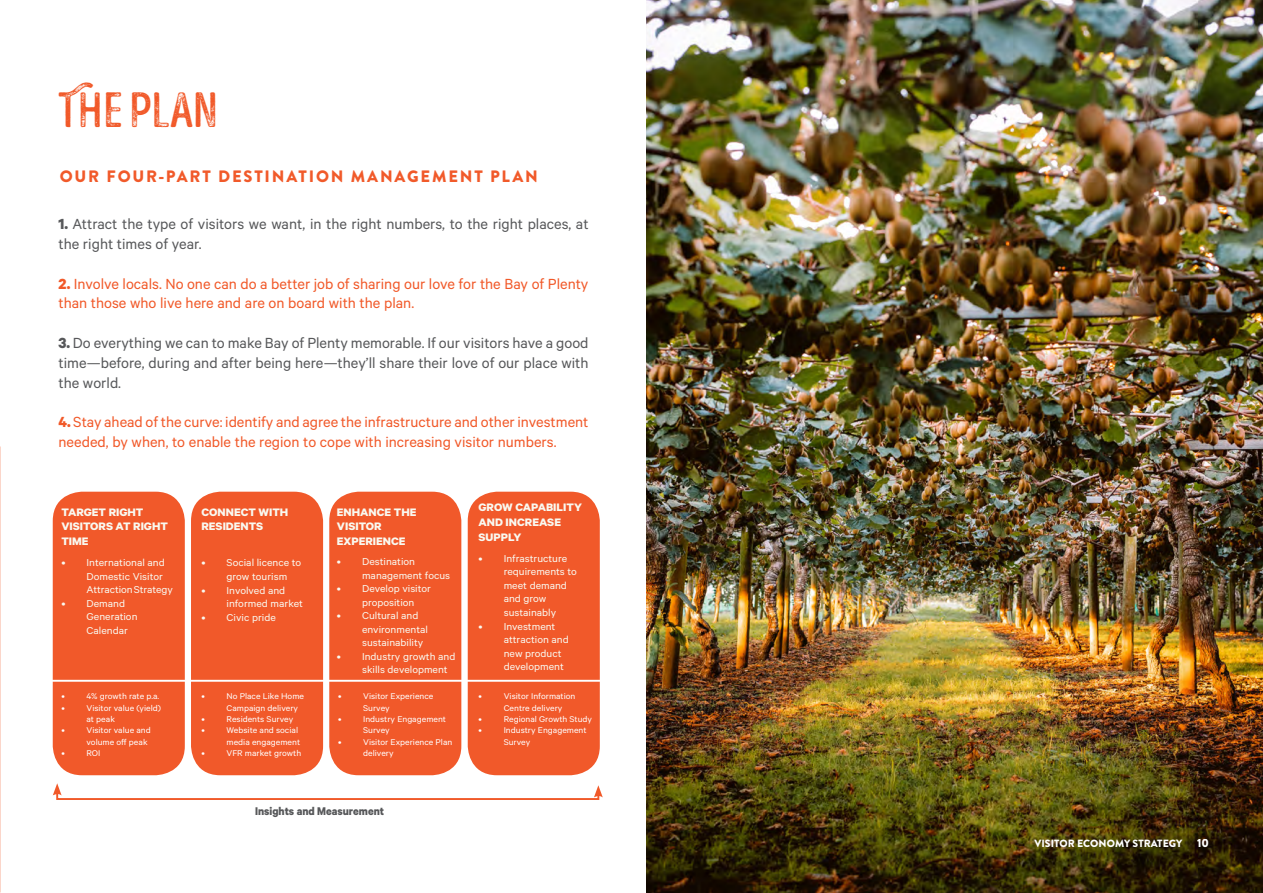
<style>
.page{position:relative;width:1263px;height:893px;background:#fff}
.page>*{position:absolute;margin:0;border:0;box-sizing:border-box;transform-origin:0 0}
.t1{font:49.5px "Intro Head BUC G Base";color:#f15929}
.t2{font:16.5px/19.8px "Calibre";color:#f15929}
.t3{font:16.5px/19.8px "Calibre";color:#57585a}
.t4{font:900 16.5px "Brandon Grotesque";letter-spacing:.11em;color:#f15a2a}
.t5{font:700 12.6px "Calibre";color:#57585a;scale:.94 1}
.t6{font:700 12.15px/14.7px "Calibre";color:#f9f9f0;scale:1.06 1}
.t7{font:11.25px/13.5px "Calibre";color:#f9f9f0;scale:1.06 1}
.t8{font:900 10.5px "Brandon Grotesque";color:#fff}
.t9{font:9.45px/11.2px "Calibre";color:#fff;scale:1.06 1}
.s1{font-weight:700}
.s2{font-size:12px}
</style>
<div class="page">
<img style="left:647px;top:0;width:616px;height:893px">
<div style="left:53px;top:492px;width:132px;height:283px;background:#f1592a;border-radius:29px"></div>
<div style="left:191px;top:492px;width:132px;height:283px;background:#f1592a;border-radius:29px"></div>
<div style="left:329px;top:492px;width:132px;height:283px;background:#f1592a;border-radius:29px"></div>
<div style="left:468px;top:492px;width:132px;height:283px;background:#f1592a;border-radius:29px"></div>
<hr style="left:47px;top:680px;width:584px;height:2px;background:#fff">
<svg style="left:53px;top:783px;width:550px;height:17px"></svg>
<p class="t1" style="left:58px;top:82px;width:161px">The plan</p>
<p class="t4" style="left:60px;top:164px;width:480px">OUR FOUR-PART DESTINATION MANAGEMENT PLAN</p>
<p class="t3" style="left:58px;top:214px;width:532px"><span class="s1">1.</span> Attract the type of visitors we want, in the right numbers, to the right places, at the right times of year.</p>
<p class="t2" style="left:58px;top:273px;width:531px"><span class="s1">2.</span> Involve locals. No one can do a better job of sharing our love for the Bay of Plenty than those who live here and are on board with the plan.</p>
<p class="t3" style="left:58px;top:332px;width:531px;text-align:justify"><span class="s1">3.</span> Do everything we can to make Bay of Plenty memorable. If our visitors have a good time—before, during and after being here—they’ll share their love of our place with the world.</p>
<p class="t2" style="left:58px;top:412px;width:531px"><span class="s1">4.</span> Stay ahead of the curve: identify and agree the infrastructure and other investment needed, by when, to enable the region to cope with increasing visitor numbers.</p>
<p class="t6" style="left:61px;top:504px;width:102px">TARGET RIGHT<br>VISITORS AT RIGHT<br>TIME</p>
<p class="t7" style="left:86px;top:555px;width:83px;text-indent:-25px">• International and<br>Domestic Visitor<br>Attraction Strategy</p>
<p class="t7" style="left:86px;top:596px;width:50px;text-indent:-25px">• Demand<br>Generation<br>Calendar</p>
<p class="t9" style="left:61px;top:690px;width:94px">• 4% growth rate p.a.</p>
<p class="t9" style="left:86px;top:702px;width:72px;text-indent:-25px">• Visitor value (yield) at peak</p>
<p class="t9" style="left:86px;top:724px;width:62px;text-indent:-25px">• Visitor value and volume off peak</p>
<p class="t9" style="left:61px;top:747px;width:38px">• ROI</p>
<p class="t6" style="left:201px;top:504px;width:83px">CONNECT WITH<br>RESIDENTS</p>
<p class="t7" style="left:227px;top:556px;width:72px;text-indent:-25px">• Social licence to grow tourism</p>
<p class="t7" style="left:227px;top:583px;width:74px;text-indent:-25px">• Involved and informed market</p>
<p class="t7" style="left:201px;top:610px;width:72px">• Civic pride</p>
<p class="t6" style="left:337px;top:504px;width:77px">ENHANCE THE<br>VISITOR</p>
<p class="t6" style="left:337px;top:533px;width:66px">EXPERIENCE</p>
<p class="t7" style="left:362px;top:554px;width:85px;text-indent:-25px">• Destination management focus</p>
<p class="t7" style="left:362px;top:582px;width:67px;text-indent:-25px">• Develop visitor proposition</p>
<p class="t7" style="left:362px;top:609px;width:64px;text-indent:-25px">• Cultural and environmental sustainability</p>
<p class="t7" style="left:362px;top:649px;width:90px;text-indent:-25px">• Industry growth and skills development</p>
<p class="t6" style="left:479px;top:500px;width:99px">GROW CAPABILITY<br>AND INCREASE<br>SUPPLY</p>
<p class="t7" style="left:504px;top:551px;width:71px;text-indent:-25px">• Infrastructure requirements to meet demand and grow sustainably</p>
<p class="t7" style="left:504px;top:619px;width:63px;text-indent:-25px">• Investment attraction and new product development</p>
<p class="t9" style="left:227px;top:690px;width:75px;text-indent:-25px">• No Place Like Home<br>Campaign delivery</p>
<p class="t9" style="left:201px;top:713px;width:88px">• Residents Survey</p>
<p class="t9" style="left:201px;top:724px;width:95px;text-align:right">• Website and social media engagement</p>
<p class="t9" style="left:201px;top:747px;width:96px">• VFR market growth</p>
<p class="t9" style="left:363px;top:690px;width:68px;text-indent:-25px">• Visitor Experience<br>Survey</p>
<p class="t9" style="left:363px;top:713px;width:80px;text-indent:-25px">• Industry Engagement<br>Survey</p>
<p class="t9" style="left:363px;top:736px;width:86px;text-indent:-25px">• Visitor Experience Plan delivery</p>
<p class="t9" style="left:504px;top:690px;width:69px;text-indent:-25px">• Visitor Information<br>Centre delivery</p>
<p class="t9" style="left:479px;top:713px;width:109px">• Regional Growth Study</p>
<p class="t9" style="left:504px;top:724px;width:80px;text-indent:-25px">• Industry Engagement<br>Survey</p>
<p class="t5" style="left:255px;top:804px;width:139px">Insights and Measurement</p>
<p class="t8" style="left:1034px;top:836px;width:176px">VISITOR ECONOMY STRATEGY <span class="s2">10</span></p>
</div>
